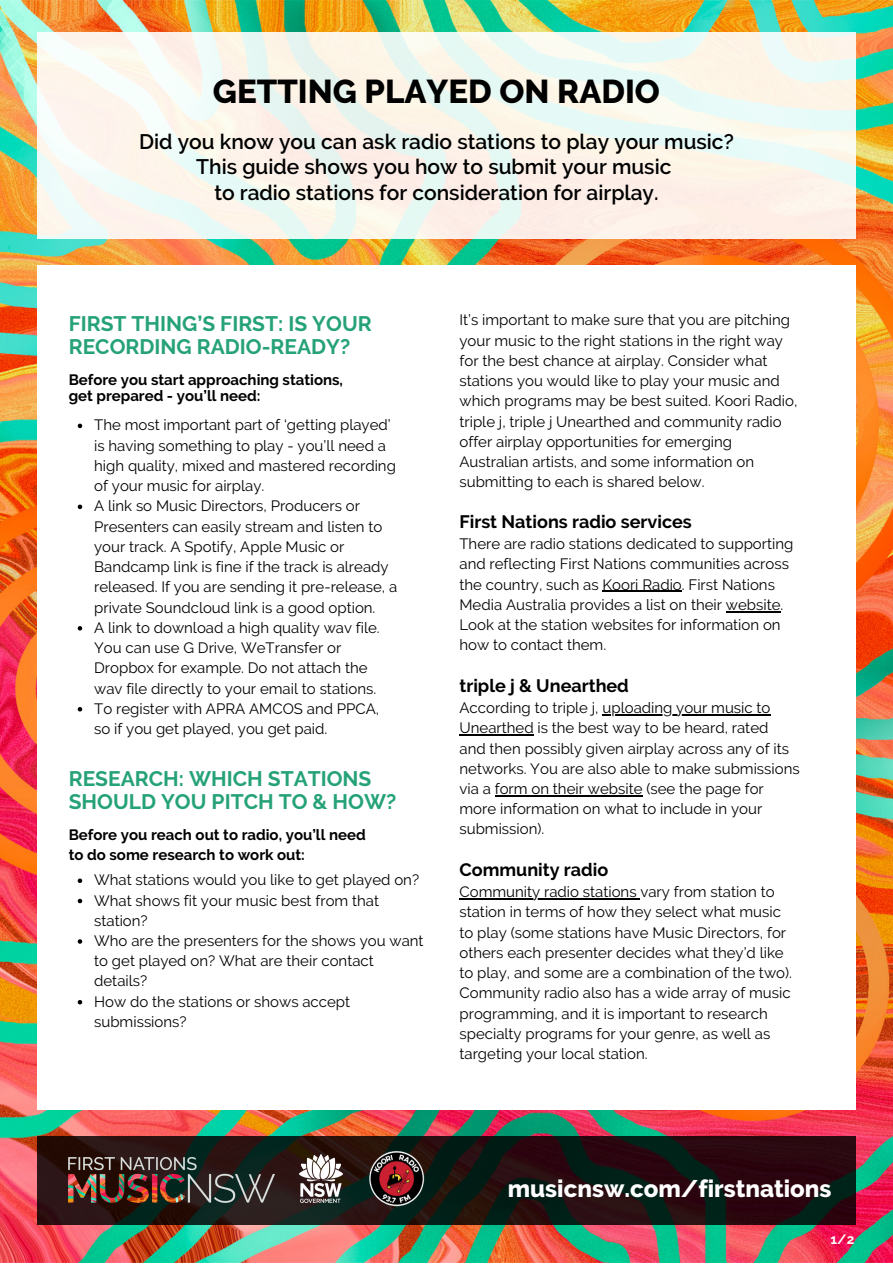
<style>
.page{position:relative;width:893px;height:1264px;background:#fff}
.page>*{position:absolute;margin:0;border:0;box-sizing:border-box;transform-origin:0 0}
.t1{font:800 33px "Raleway";color:#000}
.t2{font:800 24px "Raleway";color:#fff}
.t3{font:600 21px/25.8px "Raleway";color:#000;text-align:center}
.t4{font:700 21px/23.5px "Raleway";color:#25a278}
.t5{font:700 18px "Raleway";color:#000}
.t6{font:15px/20.2px "Raleway";color:#000}
.t7{font:700 15px "Raleway";color:#000}
.t8{font:700 13.5px "Raleway";color:#fff}
</style>
<div class="page">
<img style="left:0;top:0;width:892px;height:1262px">
<svg style="left:37px;top:33px;width:818px;height:206px;background:#f6f5ed"></svg>
<svg style="left:37px;top:1136px;width:818px;height:88px;background:#1e1312"></svg>
<img style="left:299px;top:1154px;width:44px;height:47px">
<img style="left:69px;top:1157px;width:205px;height:45px">
<div style="left:37px;top:265px;width:818px;height:844px;background:#fff"></div>
<svg style="left:78px;top:423px;width:4px;height:5px"></svg>
<svg style="left:78px;top:504px;width:4px;height:5px"></svg>
<svg style="left:78px;top:626px;width:4px;height:4px"></svg>
<svg style="left:78px;top:707px;width:4px;height:4px"></svg>
<hr style="left:602px;top:591px;width:79px;height:1px;background:#000">
<hr style="left:726px;top:611px;width:54px;height:1px;background:#000">
<hr style="left:602px;top:714px;width:168px;height:1px;background:#000">
<hr style="left:459px;top:734px;width:74px;height:1px;background:#000">
<hr style="left:494px;top:795px;width:148px;height:1px;background:#000">
<svg style="left:78px;top:878px;width:4px;height:5px"></svg>
<svg style="left:78px;top:898px;width:4px;height:5px"></svg>
<svg style="left:78px;top:939px;width:4px;height:4px"></svg>
<svg style="left:78px;top:1000px;width:4px;height:4px"></svg>
<hr style="left:459px;top:898px;width:181px;height:1px;background:#000">
<img style="left:368px;top:1149px;width:57px;height:58px">
<p class="t1" style="left:213px;top:72px;width:448px">GETTING PLAYED ON RADIO</p>
<p class="t3" style="left:139px;top:128px;width:596px">Did you know you can ask radio stations to play your music?<br>This guide shows you how to submit your music</p>
<p class="t3" style="left:214px;top:180px;width:445px">to radio stations for consideration for airplay.</p>
<p class="t4" style="left:69px;top:311px;width:304px">FIRST THING’S FIRST: IS YOUR<br>RECORDING RADIO-READY?</p>
<p class="t7" style="left:69px;top:370px;width:276px">Before you start approaching stations,</p>
<p class="t7" style="left:69px;top:387px;width:193px">get prepared - you’ll need:</p>
<p class="t6" style="left:94px;top:415px;width:303px">The most important part of ‘getting played’ is having something to play - you’ll need a high quality, mixed and mastered recording of your music for airplay.</p>
<p class="t6" style="left:94px;top:496px;width:304px">A link so Music Directors, Producers or Presenters can easily stream and listen to your track. A Spotify, Apple Music or Bandcamp link is fine if the track is already released. If you are sending it pre-release, a private Soundcloud link is a good option.</p>
<p class="t6" style="left:94px;top:617px;width:287px">A link to download a high quality wav file.<br>You can use G Drive, WeTransfer or Dropbox for example. Do not attach the wav file directly to your email to stations.</p>
<p class="t6" style="left:94px;top:698px;width:286px">To register with APRA AMCOS and PPCA, so if you get played, you get paid.</p>
<p class="t4" style="left:69px;top:766px;width:329px">RESEARCH: WHICH STATIONS<br>SHOULD YOU PITCH TO &amp; HOW?</p>
<p class="t7" style="left:69px;top:825px;width:298px">Before you reach out to radio, you’ll need</p>
<p class="t7" style="left:69px;top:846px;width:238px">to do some research to work out:</p>
<p class="t6" style="left:94px;top:869px;width:326px">What stations would you like to get played on?</p>
<p class="t6" style="left:94px;top:890px;width:286px">What shows fit your music best from that station?</p>
<p class="t6" style="left:94px;top:930px;width:331px">Who are the presenters for the shows you want to get played on? What are their contact details?</p>
<p class="t6" style="left:94px;top:991px;width:257px">How do the stations or shows accept submissions?</p>
<p class="t6" style="left:459px;top:310px;width:339px">It’s important to make sure that you are pitching your music to the right stations in the right way for the best chance at airplay. Consider what stations you would like to play your music and which programs may be best suited. Koori Radio, triple j, triple j Unearthed and community radio offer airplay opportunities for emerging Australian artists, and some information on submitting to each is shared below.</p>
<p class="t5" style="left:459px;top:511px;width:234px">First Nations radio services</p>
<p class="t6" style="left:459px;top:534px;width:335px">There are radio stations dedicated to supporting and reflecting First Nations communities across the country, such as Koori Radio. First Nations Media Australia provides a list on their website.<br>Look at the station websites for information on how to contact them.</p>
<p class="t5" style="left:459px;top:674px;width:171px">triple j &amp; Unearthed</p>
<p class="t6" style="left:459px;top:697px;width:312px">According to triple j, uploading your music to<br>Unearthed is the best way to be heard, rated</p>
<p class="t6" style="left:459px;top:738px;width:342px">and then possibly given airplay across any of its networks. You are also able to make submissions via a form on their website (see the page for more information on what to include in your submission).</p>
<p class="t5" style="left:459px;top:858px;width:150px">Community radio</p>
<p class="t6" style="left:459px;top:881px;width:334px">Community radio stations vary from station to station in terms of how they select what music to play (some stations have Music Directors, for others each presenter decides what they’d like to play, and some are a combination of the two).<br>Community radio also has a wide array of music programming, and it is important to research specialty programs for your genre, as well as targeting your local station.</p>
<p class="t2" style="left:507px;top:1174px;width:325px">musicnsw.com/firstnations</p>
<p class="t8" style="left:830px;top:1231px;width:25px">1/2</p>
</div>
